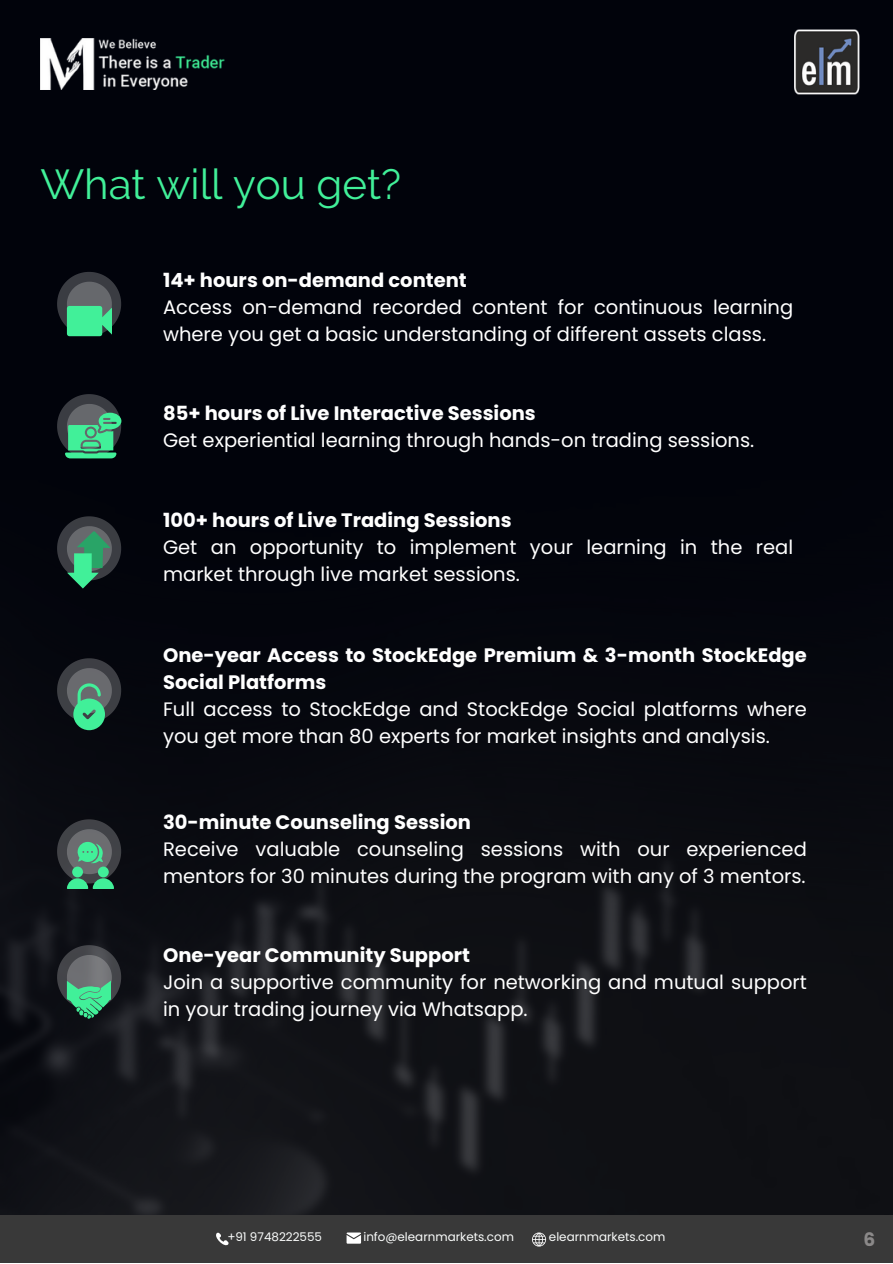
<style>
.page{position:relative;width:893px;height:1264px;background:#fff}
.page>*{position:absolute;margin:0;border:0;box-sizing:border-box;transform-origin:0 0}
.t1{font:42px "Raleway";color:#41f099}
.t2{font:19.5px/27px "Poppins";color:#fff}
.t3{font:700 19.5px/27px "Poppins";color:#fff}
.t4{font:700 18.6px "Poppins";color:#8b8989}
.t5{font:11.85px "Poppins";color:#fbfdfc}
</style>
<div class="page">
<div style="left:0;top:0;width:892px;height:1262px;background:#01030b"></div>
<img style="left:0;top:588px;width:892px;height:627px">
<img style="left:40px;top:39px;width:185px;height:50px">
<img style="left:794px;top:29px;width:66px;height:66px">
<svg style="left:57px;top:272px;width:64px;height:64px"></svg>
<svg style="left:57px;top:394px;width:64px;height:64px"></svg>
<svg style="left:57px;top:516px;width:64px;height:72px"></svg>
<svg style="left:57px;top:658px;width:64px;height:72px"></svg>
<svg style="left:57px;top:819px;width:64px;height:69px"></svg>
<svg style="left:57px;top:945px;width:64px;height:73px"></svg>
<div style="left:0;top:1215px;width:892px;height:47px;background:#393939"></div>
<svg style="left:346px;top:1232px;width:15px;height:11px"></svg>
<svg style="left:532px;top:1232px;width:14px;height:14px"></svg>
<svg style="left:216px;top:1232px;width:13px;height:14px"></svg>
<p class="t1" style="left:40px;top:159px;width:362px">What will you get?</p>
<p class="t3" style="left:163px;top:267px;width:305px">14+ hours on-demand content</p>
<p class="t2" style="left:163px;top:294px;width:631px">Access on-demand recorded content for continuous learning where you get a basic understanding of different assets class.</p>
<p class="t3" style="left:163px;top:399px;width:374px">85+ hours of Live Interactive Sessions</p>
<p class="t2" style="left:163px;top:426px;width:592px">Get experiential learning through hands-on trading sessions.</p>
<p class="t3" style="left:163px;top:507px;width:350px">100+ hours of Live Trading Sessions</p>
<p class="t2" style="left:163px;top:534px;width:631px">Get an opportunity to implement your learning in the real market through live market sessions.</p>
<p class="t3" style="left:163px;top:641px;width:645px">One-year Access to StockEdge Premium &amp; 3-month StockEdge<br>Social Platforms</p>
<p class="t2" style="left:163px;top:695px;width:645px">Full access to StockEdge and StockEdge Social platforms where you get more than 80 experts for market insights and analysis.</p>
<p class="t3" style="left:163px;top:808px;width:309px">30-minute Counseling Session</p>
<p class="t2" style="left:163px;top:835px;width:645px">Receive valuable counseling sessions with our experienced mentors for 30 minutes during the program with any of 3 mentors.</p>
<p class="t3" style="left:163px;top:942px;width:308px">One-year Community Support</p>
<p class="t2" style="left:163px;top:968px;width:645px">Join a supportive community for networking and mutual support in your trading journey via Whatsapp.</p>
<p class="t5" style="left:227px;top:1228px;width:96px">+91 9748222555</p>
<p class="t5" style="left:363px;top:1228px;width:152px">info@elearnmarkets.com</p>
<p class="t5" style="left:549px;top:1228px;width:118px">elearnmarkets.com</p>
<p class="t4" style="left:863px;top:1226px;width:13px">6</p>
</div>
